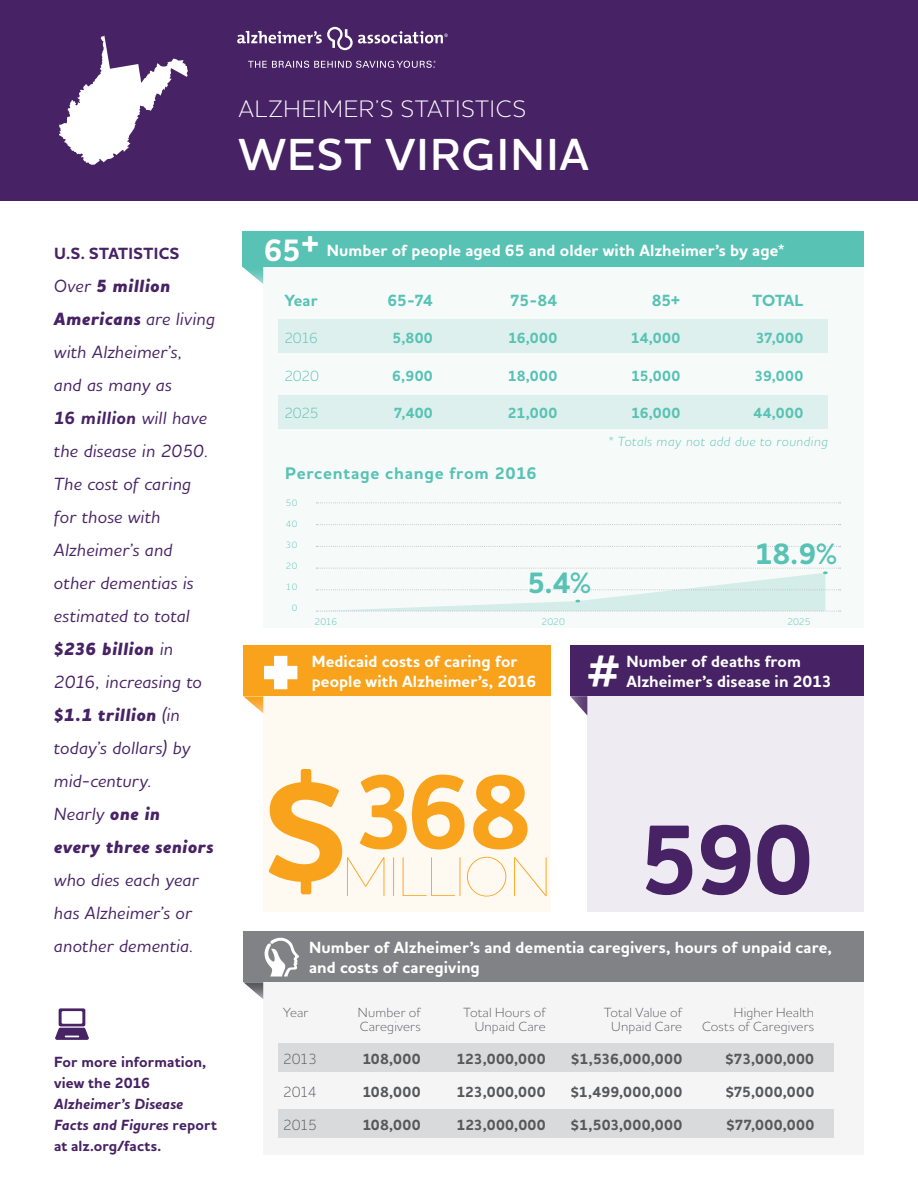
<style>
.page{position:relative;width:918px;height:1188px;background:#fff}
.page>*{position:absolute;margin:0;border:0;box-sizing:border-box;transform-origin:0 0}
.t1{font:700 152.85px "Houschka Alt Pro";color:#f9a21c}
.t2{font:700 106.95px "Houschka Alt Pro";color:#f9a21c}
.t3{font:700 100.5px "Houschka Alt Pro";color:#472264}
.t4{font:100 56.7px "Houschka Alt Pro";letter-spacing:-.015em;color:#f9a21c}
.t5{font:600 45.75px "Houschka Alt Pro";letter-spacing:.04em;color:#fff}
.t6{font:700 44.55px "Houschka Alt Pro";color:#fff}
.t7{font:700 30px "Houschka Alt Pro";color:#58c2b5}
.t8{font:300 24.3px "Houschka Alt Pro";letter-spacing:.04em;color:#fff}
.t9{font:italic 500 18px/33px "Houschka Alt Pro";letter-spacing:.015em;color:#472264}
.t10{font:700 17.1px "Houschka Alt Pro";letter-spacing:.04em;color:#58c2b5}
.t11{font:700 16.5px/19.8px "Houschka Alt Pro";letter-spacing:.005em;color:#fff}
.t12{font:700 16.5px "Houschka Alt Pro";letter-spacing:-.01em;color:#58c2b5}
.t13{font:700 16.5px "Houschka Alt Pro";letter-spacing:.025em;color:#472264}
.t14{font:700 15px "Houschka Alt Pro";letter-spacing:.025em;color:#57585a}
.t15{font:700 15px "Houschka Alt Pro";letter-spacing:.025em;color:#58c2b5}
.t16{font:italic 700 15px/21px "Houschka Alt Pro";letter-spacing:.005em;color:#472264}
.t17{font:700 15px/21px "Houschka Alt Pro";letter-spacing:.01em;color:#472264}
.t18{font:300 15px "Houschka Alt Pro";letter-spacing:-.03em;color:#58c2b5}
.t19{font:300 15px "Houschka Alt Pro";letter-spacing:-.045em;color:#57585a}
.t20{font:300 13.5px "Houschka Alt Pro";letter-spacing:.015em;color:#57585a}
.t21{font:italic 300 13.5px "Houschka Alt Pro";letter-spacing:.045em;color:#58c2b5}
.t22{font:300 9.75px "Houschka Alt Pro";letter-spacing:-.01em;color:#58c2b5}
.t23{font:300 9.3px "Houschka Alt Pro";letter-spacing:.03em;color:#58c2b5}
.s1{font-weight:800}
.s2{font-weight:700}
.s3{font-style:normal}
.s4{font-size:31.5px}
</style>
<div class="page">
<div style="left:0;top:0;width:918px;height:201px;background:#472264"></div>
<div style="left:263px;top:975px;width:601px;height:180px;background:#f5f5f6"></div>
<div style="left:278px;top:1110px;width:555px;height:28px;background:#d9dadc"></div>
<div style="left:278px;top:1044px;width:555px;height:28px;background:#d9dadc"></div>
<div style="left:243px;top:931px;width:621px;height:51px;background:#808285"></div>
<div style="left:263px;top:267px;width:601px;height:360px;background:#f6fbfa"></div>
<div style="left:243px;top:232px;width:621px;height:35px;background:#58c2b5"></div>
<svg style="left:243px;top:267px;width:20px;height:17px"></svg>
<div style="left:278px;top:319px;width:550px;height:34px;background:#ddf0ed"></div>
<div style="left:278px;top:395px;width:550px;height:34px;background:#ddf0ed"></div>
<div style="left:263px;top:694px;width:288px;height:218px;background:#fef9f1"></div>
<div style="left:588px;top:693px;width:276px;height:219px;background:#eeecf2"></div>
<div style="left:243px;top:645px;width:308px;height:51px;background:#f9a21c"></div>
<svg style="left:243px;top:696px;width:20px;height:17px"></svg>
<div style="left:571px;top:645px;width:293px;height:51px;background:#472264"></div>
<svg style="left:570px;top:696px;width:17px;height:19px"></svg>
<svg style="left:237px;top:27px;width:211px;height:23px"></svg>
<svg style="left:248px;top:61px;width:188px;height:7px"></svg>
<svg style="left:55px;top:1008px;width:34px;height:32px"></svg>
<svg style="left:243px;top:937px;width:56px;height:62px"></svg>
<svg style="left:264px;top:656px;width:33px;height:33px"></svg>
<svg style="left:316px;top:503px;width:525px;height:1px"></svg>
<svg style="left:316px;top:524px;width:525px;height:1px"></svg>
<svg style="left:316px;top:546px;width:525px;height:1px"></svg>
<svg style="left:316px;top:568px;width:525px;height:44px"></svg>
<svg style="left:59px;top:35px;width:129px;height:130px"></svg>
<h3 class="t8" style="left:239px;top:94px;width:289px">ALZHEIMER’S STATISTICS</h3>
<h3 class="t5" style="left:239px;top:125px;width:351px">WEST VIRGINIA</h3>
<p class="t13" style="left:54px;top:243px;width:127px">U.S. STATISTICS</p>
<p class="t9" style="left:54px;top:269px;width:162px">Over <span class="s1">5 million<br>Americans</span> are living with Alzheimer’s,<br>and as many as<br><span class="s2">16 million</span> will have the disease in 2050.<br>The cost of caring for those with<br>Alzheimer’s and other dementias is estimated to total <span class="s1">$236 billion</span> in<br>2016, increasing to <span class="s1">$1.1 trillion</span> (in today’s dollars) by mid-century.<br>Nearly <span class="s1">one in<br>every three seniors</span></p>
<p class="t9" style="left:54px;top:863px;width:146px">who dies each year has Alzheimer’s or another dementia.</p>
<p class="t17" style="left:54px;top:1052px;width:154px">For more information, view the 2016</p>
<p class="t16" style="left:54px;top:1094px;width:164px">Alzheimer’s Disease<br>Facts and Figures <span class="s3">report at alz.org/facts.</span></p>
<p class="t11" style="left:264px;top:240px;width:523px"><span class="s4">65+</span> Number of people aged 65 and older with Alzheimer’s by age*</p>
<p class="t12" style="left:284px;top:289px;width:35px">Year</p>
<p class="t12" style="left:388px;top:289px;width:47px">65-74</p>
<p class="t12" style="left:510px;top:289px;width:49px">75-84</p>
<p class="t12" style="left:652px;top:289px;width:30px">85+</p>
<p class="t12" style="left:752px;top:289px;width:52px">TOTAL</p>
<p class="t18" style="left:284px;top:328px;width:35px">2016</p>
<p class="t15" style="left:392px;top:328px;width:42px">5,800</p>
<p class="t15" style="left:508px;top:328px;width:51px">16,000</p>
<p class="t15" style="left:631px;top:328px;width:51px">14,000</p>
<p class="t15" style="left:756px;top:328px;width:49px">37,000</p>
<p class="t18" style="left:284px;top:366px;width:36px">2020</p>
<p class="t15" style="left:392px;top:366px;width:42px">6,900</p>
<p class="t15" style="left:508px;top:366px;width:51px">18,000</p>
<p class="t15" style="left:631px;top:366px;width:51px">15,000</p>
<p class="t15" style="left:755px;top:366px;width:50px">39,000</p>
<p class="t18" style="left:284px;top:403px;width:36px">2025</p>
<p class="t15" style="left:394px;top:403px;width:41px">7,400</p>
<p class="t15" style="left:508px;top:403px;width:51px">21,000</p>
<p class="t15" style="left:631px;top:403px;width:51px">16,000</p>
<p class="t15" style="left:754px;top:403px;width:51px">44,000</p>
<p class="t10" style="left:285px;top:462px;width:253px">Percentage change from 2016</p>
<p class="t23" style="left:286px;top:497px;width:13px">50</p>
<p class="t23" style="left:286px;top:518px;width:13px">40</p>
<p class="t23" style="left:286px;top:539px;width:13px">30</p>
<p class="t23" style="left:286px;top:560px;width:13px">20</p>
<p class="t23" style="left:286px;top:581px;width:13px">10</p>
<p class="t23" style="left:292px;top:602px;width:7px">0</p>
<h3 class="t7" style="left:527px;top:563px;width:65px">5.4%</h3>
<p class="t21" style="left:608px;top:433px;width:221px">* Totals may not add due to rounding</p>
<h3 class="t7" style="left:755px;top:534px;width:84px">18.9%</h3>
<p class="t22" style="left:314px;top:615px;width:24px">2016</p>
<p class="t22" style="left:542px;top:615px;width:25px">2020</p>
<p class="t22" style="left:787px;top:615px;width:25px">2025</p>
<p class="t11" style="left:312px;top:652px;width:226px">Medicaid costs of caring for people with Alzheimer’s, 2016</p>
<p class="t11" style="left:626px;top:652px;width:176px">Number of deaths from</p>
<h3 class="t6" style="left:589px;top:639px;width:32px">#</h3>
<p class="t11" style="left:626px;top:672px;width:207px">Alzheimer’s disease in 2013</p>
<h1 class="t1" style="left:260px;top:729px;width:93px">$</h1>
<h2 class="t2" style="left:353px;top:743px;width:181px">368</h2>
<h3 class="t4" style="left:342px;top:841px;width:210px">MILLION</h3>
<h3 class="t3" style="left:639px;top:795px;width:176px">590</h3>
<p class="t11" style="left:309px;top:938px;width:524px">Number of Alzheimer’s and dementia caregivers, hours of unpaid care, and costs of caregiving</p>
<p class="t20" style="left:283px;top:1004px;width:27px">Year</p>
<p class="t20" style="left:358px;top:1004px;width:64px">Number of</p>
<p class="t20" style="left:464px;top:1004px;width:84px">Total Hours of</p>
<p class="t20" style="left:604px;top:1004px;width:80px">Total Value of</p>
<p class="t20" style="left:734px;top:1004px;width:82px">Higher Health</p>
<p class="t20" style="left:360px;top:1018px;width:62px">Caregivers</p>
<p class="t20" style="left:475px;top:1018px;width:73px">Unpaid Care</p>
<p class="t20" style="left:611px;top:1018px;width:73px">Unpaid Care</p>
<p class="t20" style="left:702px;top:1018px;width:114px">Costs of Caregivers</p>
<p class="t19" style="left:283px;top:1049px;width:36px">2013</p>
<p class="t14" style="left:362px;top:1049px;width:60px">108,000</p>
<p class="t14" style="left:457px;top:1049px;width:91px">123,000,000</p>
<p class="t14" style="left:571px;top:1049px;width:113px">$1,536,000,000</p>
<p class="t14" style="left:725px;top:1049px;width:91px">$73,000,000</p>
<p class="t19" style="left:283px;top:1082px;width:35px">2014</p>
<p class="t14" style="left:362px;top:1082px;width:60px">108,000</p>
<p class="t14" style="left:457px;top:1082px;width:91px">123,000,000</p>
<p class="t14" style="left:570px;top:1082px;width:113px">$1,499,000,000</p>
<p class="t14" style="left:725px;top:1082px;width:90px">$75,000,000</p>
<p class="t19" style="left:283px;top:1115px;width:35px">2015</p>
<p class="t14" style="left:362px;top:1115px;width:60px">108,000</p>
<p class="t14" style="left:457px;top:1115px;width:91px">123,000,000</p>
<p class="t14" style="left:571px;top:1115px;width:113px">$1,503,000,000</p>
<p class="t14" style="left:726px;top:1115px;width:89px">$77,000,000</p>
</div>
